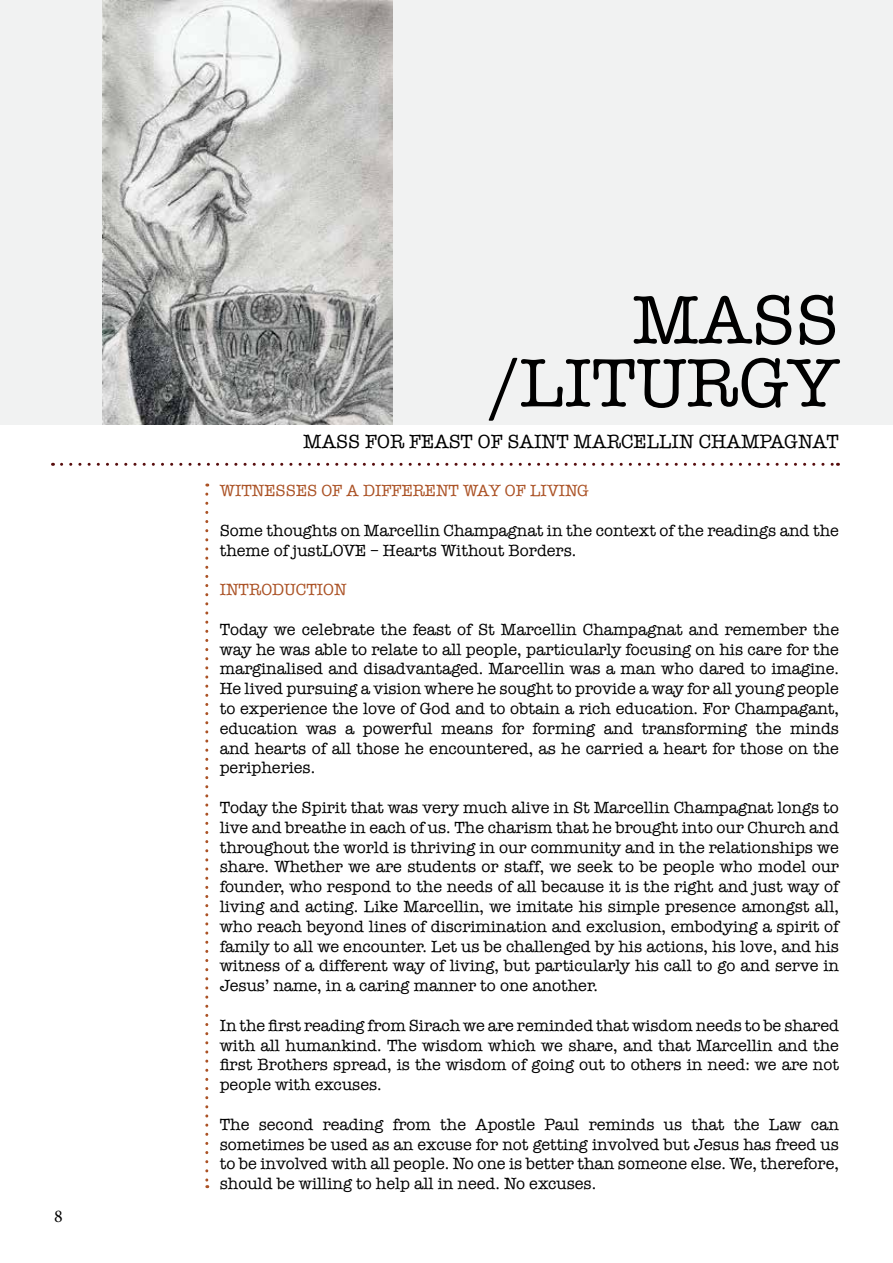
<style>
.page{position:relative;width:893px;height:1263px;background:#fff}
.page>*{position:absolute;margin:0;border:0;box-sizing:border-box;transform-origin:0 0}
.t1{font:70.5px/63px "American Typewriter";color:#000;text-align:right}
.t2{font:19.5px "American Typewriter";color:#000}
.t3{font:18px "Minion Pro";color:#000}
.t4{font:16.5px/19.8px "American Typewriter";color:#000;text-align:justify}
.t5{font:16.5px "American Typewriter";color:#ab5225}
</style>
<div class="page">
<div style="left:0;top:0;width:893px;height:424px;background:#f1f2f2"></div>
<img style="left:103px;top:0;width:289px;height:424px">
<svg style="left:205px;top:494px;width:3px;height:694px"></svg>
<svg style="left:62px;top:463px;width:776px;height:3px"></svg>
<p class="t3" style="left:54px;top:1204px;width:10px">8</p>
<h1 class="t1" style="left:491px;top:289px;width:349px">MASS /LITURGY</h1>
<p class="t2" style="left:303px;top:430px;width:537px">MASS FOR FEAST OF SAINT MARCELLIN CHAMPAGNAT</p>
<p class="t5" style="left:220px;top:481px;width:371px">WITNESSES OF A DIFFERENT WAY OF LIVING</p>
<p class="t4" style="left:220px;top:520px;width:621px">Some thoughts on Marcellin Champagnat in the context of the readings and the theme of justLOVE – Hearts Without Borders.</p>
<p class="t5" style="left:220px;top:580px;width:128px">INTRODUCTION</p>
<p class="t4" style="left:220px;top:619px;width:621px">Today we celebrate the feast of St Marcellin Champagnat and remember the way he was able to relate to all people, particularly focusing on his care for the marginalised and disadvantaged. Marcellin was a man who dared to imagine.<br>He lived pursuing a vision where he sought to provide a way for all young people to experience the love of God and to obtain a rich education. For Champagant, education was a powerful means for forming and transforming the minds and hearts of all those he encountered, as he carried a heart for those on the peripheries.</p>
<p class="t4" style="left:220px;top:798px;width:621px">Today the Spirit that was very much alive in St Marcellin Champagnat longs to live and breathe in each of us. The charism that he brought into our Church and throughout the world is thriving in our community and in the relationships we share. Whether we are students or staff, we seek to be people who model our founder, who respond to the needs of all because it is the right and just way of living and acting. Like Marcellin, we imitate his simple presence amongst all, who reach beyond lines of discrimination and exclusion, embodying a spirit of family to all we encounter. Let us be challenged by his actions, his love, and his witness of a different way of living, but particularly his call to go and serve in Jesus’ name, in a caring manner to one another.</p>
<p class="t4" style="left:220px;top:1015px;width:621px">In the first reading from Sirach we are reminded that wisdom needs to be shared with all humankind. The wisdom which we share, and that Marcellin and the first Brothers spread, is the wisdom of going out to others in need: we are not people with excuses.</p>
<p class="t4" style="left:220px;top:1114px;width:621px">The second reading from the Apostle Paul reminds us that the Law can sometimes be used as an excuse for not getting involved but Jesus has freed us to be involved with all people. No one is better than someone else. We, therefore, should be willing to help all in need. No excuses.</p>
</div>
